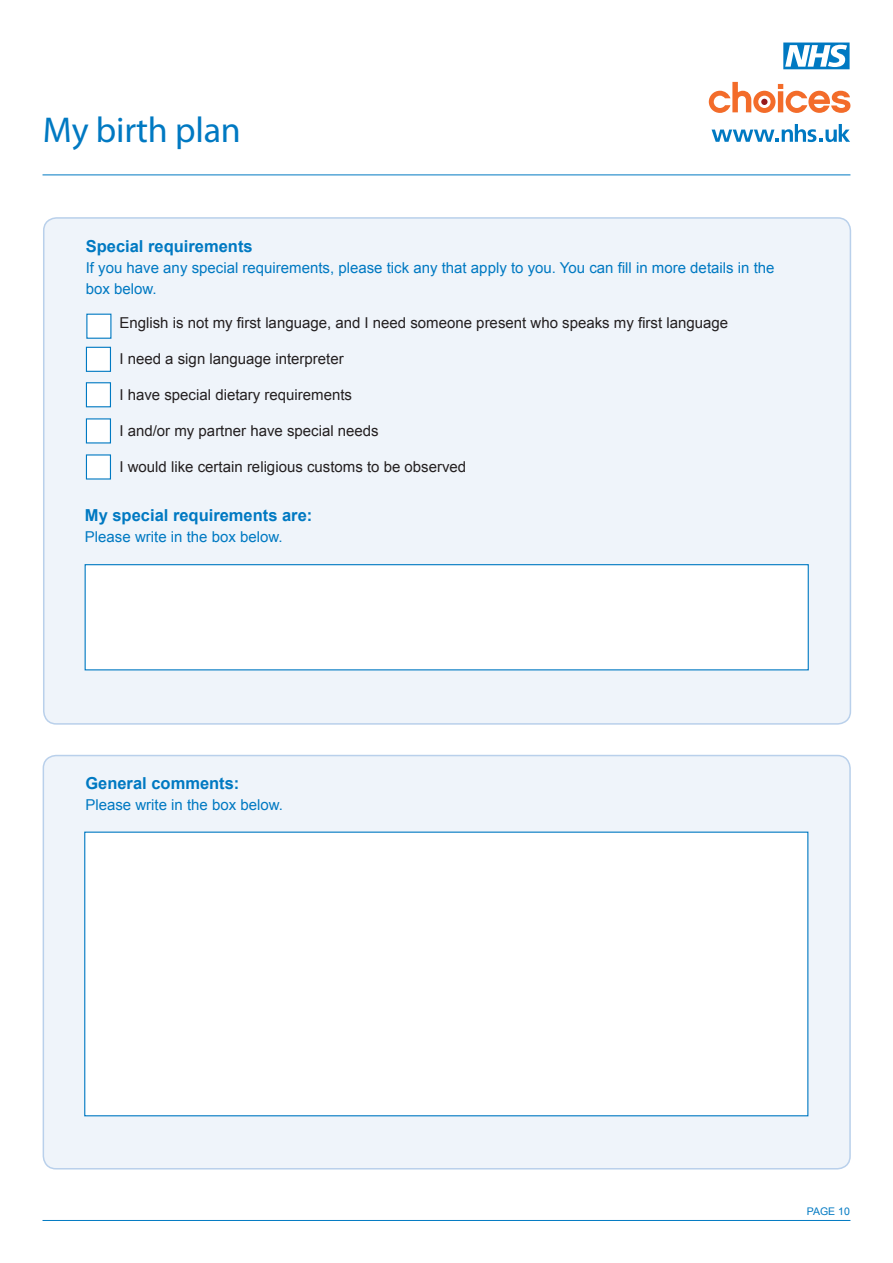
<style>
.page{position:relative;width:893px;height:1263px;background:#fff}
.page>*{position:absolute;margin:0;border:0;box-sizing:border-box;transform-origin:0 0}
.t1{font:36px "Myriad Pro";letter-spacing:-.005em;color:#0079c2}
.t2{font:700 16.5px "Arial";color:#0079c2}
.t3{font:15px "Arial";color:#231f20}
.t4{font:15px/21px "Arial";color:#0079c2}
.t5{font:10.5px "Arial";color:#0079c2}
</style>
<div class="page">
<hr style="left:43px;top:1220px;width:807px;height:1px;background:#0079c2">
<hr style="left:43px;top:175px;width:807px;height:1px;background:#0079c2">
<div style="left:43px;top:755px;width:807px;height:414px;background:#eff4fa;border-radius:13px"></div>
<div style="left:43px;top:755px;width:808px;height:414px;border:2px solid #b9d0eb;border-radius:13px"></div>
<div style="left:84px;top:831px;width:724px;height:285px;background:#fff"></div>
<div style="left:44px;top:218px;width:806px;height:506px;background:#eff4fa;border-radius:13px"></div>
<div style="left:85px;top:564px;width:724px;height:106px;background:#fff;border:1px solid #0079c2"></div>
<div style="left:86px;top:382px;width:25px;height:25px;background:#fff;border:1px solid #0079c2"></div>
<div style="left:86px;top:418px;width:25px;height:25px;background:#fff;border:1px solid #0079c2"></div>
<div style="left:86px;top:454px;width:25px;height:25px;background:#fff;border:1px solid #0079c2"></div>
<svg style="left:712px;top:124px;width:138px;height:18px"></svg>
<svg style="left:709px;top:82px;width:141px;height:31px"></svg>
<svg style="left:783px;top:43px;width:67px;height:26px"></svg>
<div style="left:86px;top:314px;width:25px;height:25px;background:#fff;border:1px solid #0079c2"></div>
<div style="left:86px;top:347px;width:25px;height:25px;background:#fff;border:1px solid #0079c2"></div>
<p class="t1" style="left:43px;top:107px;width:199px">My birth plan</p>
<p class="t2" style="left:86px;top:235px;width:168px">Special requirements</p>
<p class="t4" style="left:86px;top:257px;width:690px">If you have any special requirements, please tick any that apply to you. You can fill in more details in the box below.</p>
<p class="t3" style="left:119px;top:313px;width:610px">English is not my first language, and I need someone present who speaks my first language</p>
<p class="t3" style="left:119px;top:349px;width:226px">I need a sign language interpreter</p>
<p class="t3" style="left:119px;top:385px;width:234px">I have special dietary requirements</p>
<p class="t3" style="left:119px;top:421px;width:261px">I and/or my partner have special needs</p>
<p class="t3" style="left:119px;top:457px;width:348px">I would like certain religious customs to be observed</p>
<p class="t2" style="left:85px;top:504px;width:229px">My special requirements are:</p>
<p class="t4" style="left:85px;top:527px;width:199px">Please write in the box below.</p>
<p class="t2" style="left:85px;top:772px;width:156px">General comments:</p>
<p class="t4" style="left:85px;top:794px;width:199px">Please write in the box below.</p>
<p class="t5" style="left:807px;top:1205px;width:44px">PAGE 10</p>
</div>
